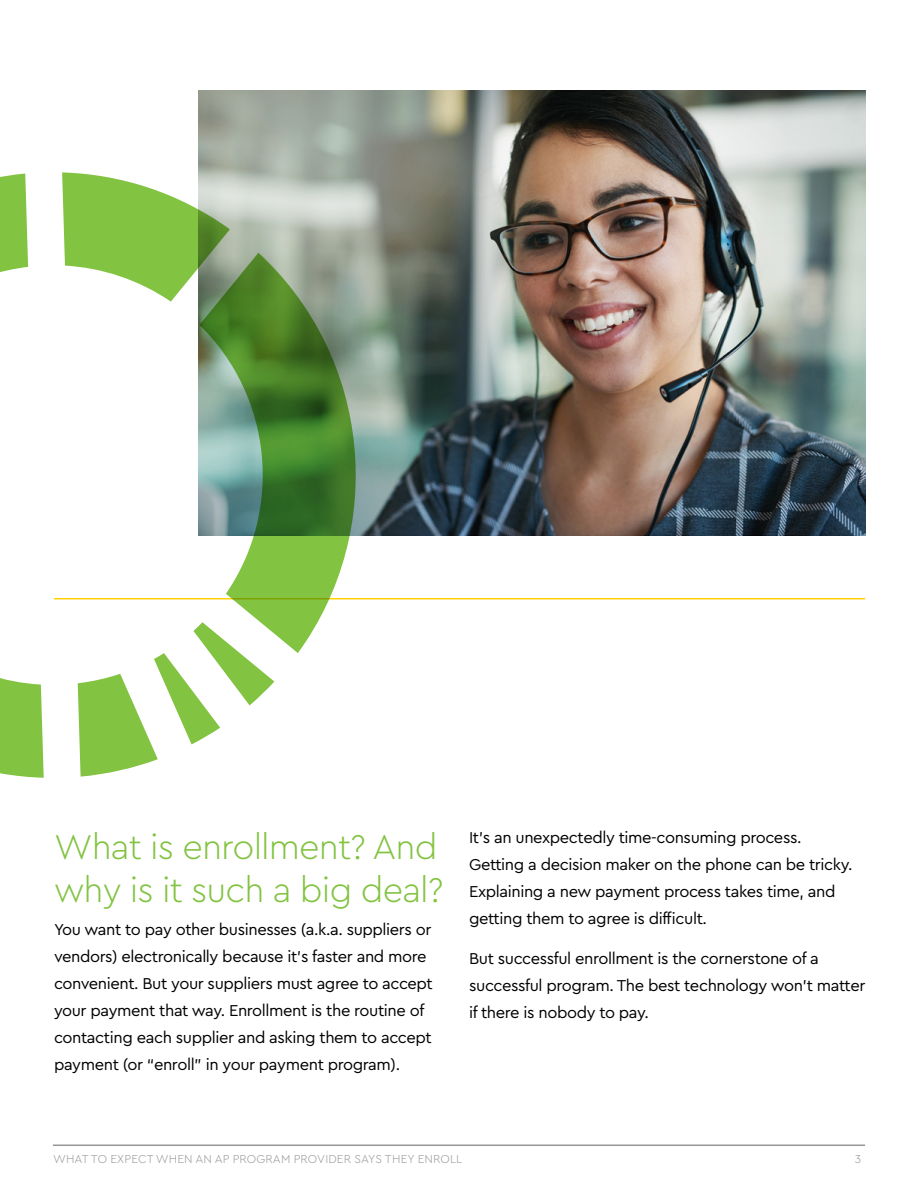
<style>
.page{position:relative;width:918px;height:1188px;background:#fff}
.page>*{position:absolute;margin:0;border:0;box-sizing:border-box;transform-origin:0 0}
.t1{font:300 36px/43.2px "Cera";letter-spacing:-.025em;color:#82c341}
.t2{font:16.5px/27px "Cera";letter-spacing:-.025em;color:#000}
.t3{font:300 12px "Cera";letter-spacing:.01em;color:#939598}
</style>
<div class="page">
<hr style="left:53px;top:1145px;width:812px;height:1px;background:#636466">
<img style="left:198px;top:91px;width:667px;height:445px">
<hr style="left:54px;top:598px;width:811px;height:1px;background:#ffd100">
<svg style="left:0;top:173px;width:355px;height:604px"></svg>
<h1 class="t1" style="left:54px;top:823px;width:391px">What is enrollment? And why is it such a big deal?</h1>
<p class="t2" style="left:54px;top:916px;width:380px">You want to pay other businesses (a.k.a. suppliers or vendors) electronically because it’s faster and more convenient. But your suppliers must agree to accept your payment that way. Enrollment is the routine of contacting each supplier and asking them to accept payment (or “enroll” in your payment program).</p>
<p class="t2" style="left:469px;top:823px;width:385px">It’s an unexpectedly time-consuming process.<br>Getting a decision maker on the phone can be tricky.<br>Explaining a new payment process takes time, and getting them to agree is difficult.</p>
<p class="t2" style="left:469px;top:945px;width:398px">But successful enrollment is the cornerstone of a successful program. The best technology won’t matter if there is nobody to pay.</p>
<p class="t3" style="left:53px;top:1151px;width:411px">WHAT TO EXPECT WHEN AN AP PROGRAM PROVIDER SAYS THEY ENROLL</p>
<p class="t3" style="left:855px;top:1151px;width:8px">3</p>
</div>
